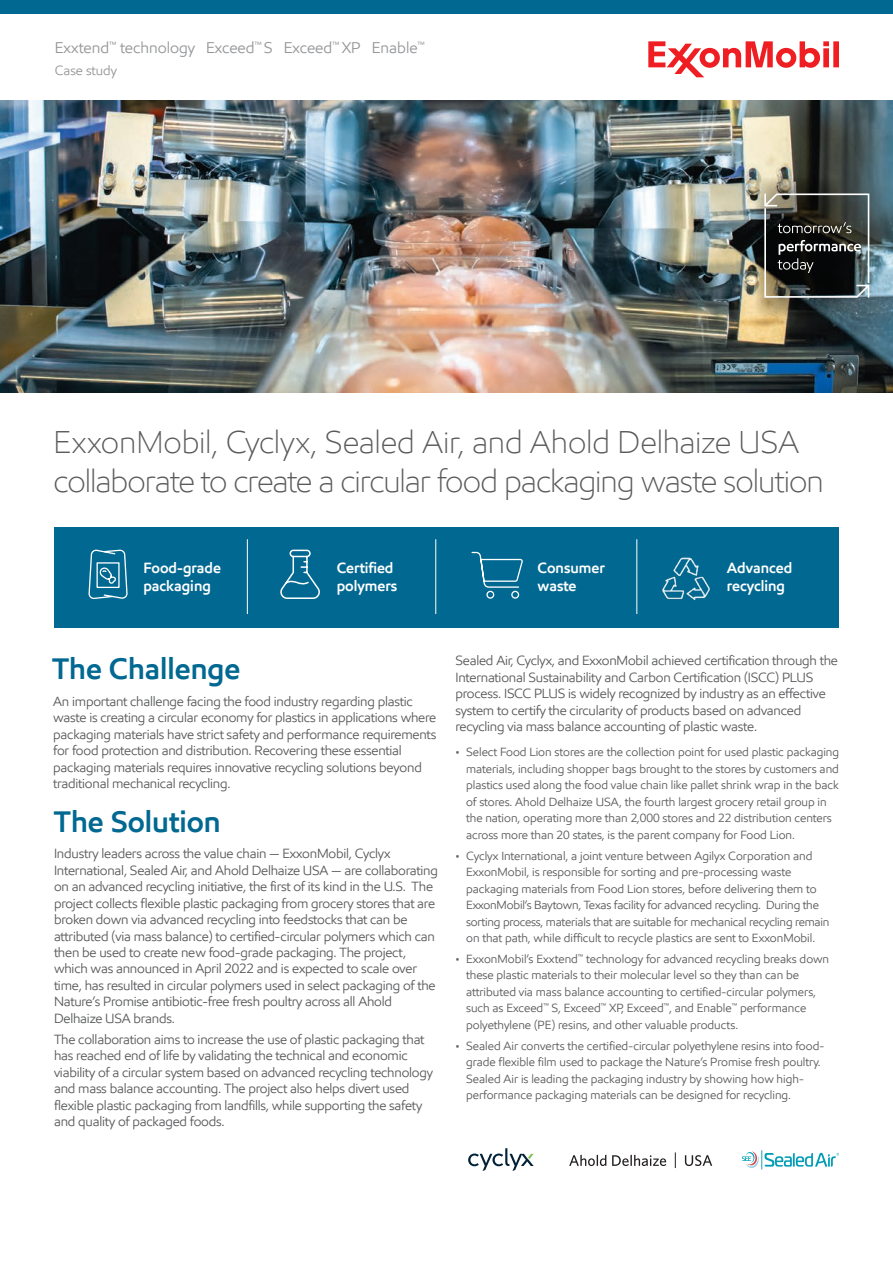
<style>
.page{position:relative;width:893px;height:1263px;background:#fff}
.page>*{position:absolute;margin:0;border:0;box-sizing:border-box;transform-origin:0 0}
.t1{font:300 31.95px/39px "E Mprint";letter-spacing:-.025em;color:#5a5a5a}
.t2{font:600 30px "E Mprint";color:#006891}
.t3{font:15.75px "E Mprint";color:#939598}
.t4{font:600 15px/18px "E Mprint";color:#fff}
.t5{font:13.5px/16.5px "E Mprint";letter-spacing:-.015em;color:#57585a}
.t6{font:13.5px "E Mprint";color:#939598}
.t7{font:12px/16.5px "E Mprint";color:#57585a}
</style>
<div class="page">
<img style="left:0;top:101px;width:893px;height:291px">
<svg style="left:648px;top:41px;width:191px;height:36px"></svg>
<div style="left:0;top:0;width:893px;height:14px;background:#006891"></div>
<svg style="left:468px;top:1148px;width:66px;height:23px"></svg>
<svg style="left:742px;top:1150px;width:97px;height:19px"></svg>
<svg style="left:675px;top:1152px;width:1px;height:16px"></svg>
<svg style="left:569px;top:1155px;width:37px;height:11px"></svg>
<svg style="left:612px;top:1155px;width:54px;height:11px"></svg>
<svg style="left:685px;top:1155px;width:27px;height:11px"></svg>
<div style="left:54px;top:527px;width:785px;height:101px;background:#006891"></div>
<hr style="left:435px;top:539px;width:1px;height:75px;background:#fff">
<hr style="left:247px;top:539px;width:1px;height:75px;background:#fff">
<hr style="left:637px;top:539px;width:1px;height:75px;background:#fff">
<img style="left:662px;top:557px;width:48px;height:44px">
<svg style="left:89px;top:550px;width:39px;height:49px"></svg>
<svg style="left:471px;top:551px;width:51px;height:48px"></svg>
<svg style="left:280px;top:549px;width:40px;height:50px"></svg>
<img style="left:755px;top:178px;width:88px;height:139px">
<svg style="left:764px;top:193px;width:105px;height:105px"></svg>
<p class="t3" style="left:55px;top:38px;width:372px">Exxtend<sup>™</sup> technology Exceed<sup>™</sup> S Exceed<sup>™</sup> XP Enable<sup>™</sup></p>
<p class="t6" style="left:55px;top:62px;width:64px">Case study</p>
<h1 class="t1" style="left:54px;top:423px;width:772px">ExxonMobil, Cyclyx, Sealed Air, and Ahold Delhaize USA collaborate to create a circular food packaging waste solution</h1>
<p class="t4" style="left:143px;top:559px;width:79px">Food-grade packaging</p>
<p class="t4" style="left:337px;top:559px;width:62px">Certified polymers</p>
<p class="t4" style="left:537px;top:559px;width:69px">Consumer waste</p>
<p class="t4" style="left:727px;top:559px;width:67px">Advanced recycling</p>
<h2 class="t2" style="left:52px;top:650px;width:190px">The Challenge</h2>
<p class="t5" style="left:53px;top:693px;width:385px">An important challenge facing the food industry regarding plastic waste is creating a circular economy for plastics in applications where packaging materials have strict safety and performance requirements for food protection and distribution. Recovering these essential packaging materials requires innovative recycling solutions beyond traditional mechanical recycling.</p>
<h2 class="t2" style="left:54px;top:803px;width:168px">The Solution</h2>
<p class="t5" style="left:54px;top:845px;width:385px">Industry leaders across the value chain — ExxonMobil, Cyclyx International, Sealed Air, and Ahold Delhaize USA — are collaborating on an advanced recycling initiative, the first of its kind in the U.S. The project collects flexible plastic packaging from grocery stores that are broken down via advanced recycling into feedstocks that can be attributed (via mass balance) to certified-circular polymers which can then be used to create new food-grade packaging. The project, which was announced in April 2022 and is expected to scale over time, has resulted in circular polymers used in select packaging of the Nature’s Promise antibiotic-free fresh poultry across all Ahold Delhaize USA brands.</p>
<p class="t5" style="left:54px;top:1031px;width:380px">The collaboration aims to increase the use of plastic packaging that has reached end of life by validating the technical and economic viability of a circular system based on advanced recycling technology and mass balance accounting. The project also helps divert used flexible plastic packaging from landfills, while supporting the safety and quality of packaged foods.</p>
<p class="t5" style="left:455px;top:652px;width:384px">Sealed Air, Cyclyx, and ExxonMobil achieved certification through the International Sustainability and Carbon Certification (ISCC) PLUS process. ISCC PLUS is widely recognized by industry as an effective system to certify the circularity of products based on advanced recycling via mass balance accounting of plastic waste.</p>
<p class="t7" style="left:466px;top:744px;width:375px;text-indent:-11px">• Select Food Lion stores are the collection point for used plastic packaging materials, including shopper bags brought to the stores by customers and plastics used along the food value chain like pallet shrink wrap in the back of stores. Ahold Delhaize USA, the fourth largest grocery retail group in the nation, operating more than 2,000 stores and 22 distribution centers across more than 20 states, is the parent company for Food Lion.</p>
<p class="t7" style="left:466px;top:847px;width:365px;text-indent:-11px">• Cyclyx International, a joint venture between Agilyx Corporation and ExxonMobil, is responsible for sorting and pre-processing waste packaging materials from Food Lion stores, before delivering them to ExxonMobil’s Baytown, Texas facility for advanced recycling. During the sorting process, materials that are suitable for mechanical recycling remain on that path, while difficult to recycle plastics are sent to ExxonMobil.</p>
<p class="t7" style="left:466px;top:950px;width:365px;text-indent:-11px">• ExxonMobil’s Exxtend<sup>™</sup> technology for advanced recycling breaks down these plastic materials to their molecular level so they than can be attributed via mass balance accounting to certified-circular polymers, such as Exceed<sup>™</sup> S, Exceed<sup>™</sup> XP, Exceed<sup>™</sup>, and Enable<sup>™</sup> performance polyethylene (PE) resins, and other valuable products.</p>
<p class="t7" style="left:466px;top:1037px;width:360px;text-indent:-11px">• Sealed Air converts the certified-circular polyethylene resins into food&shy;grade flexible film used to package the Nature’s Promise fresh poultry.<br>Sealed Air is leading the packaging industry by showing how high&shy;performance packaging materials can be designed for recycling.</p>
</div>
